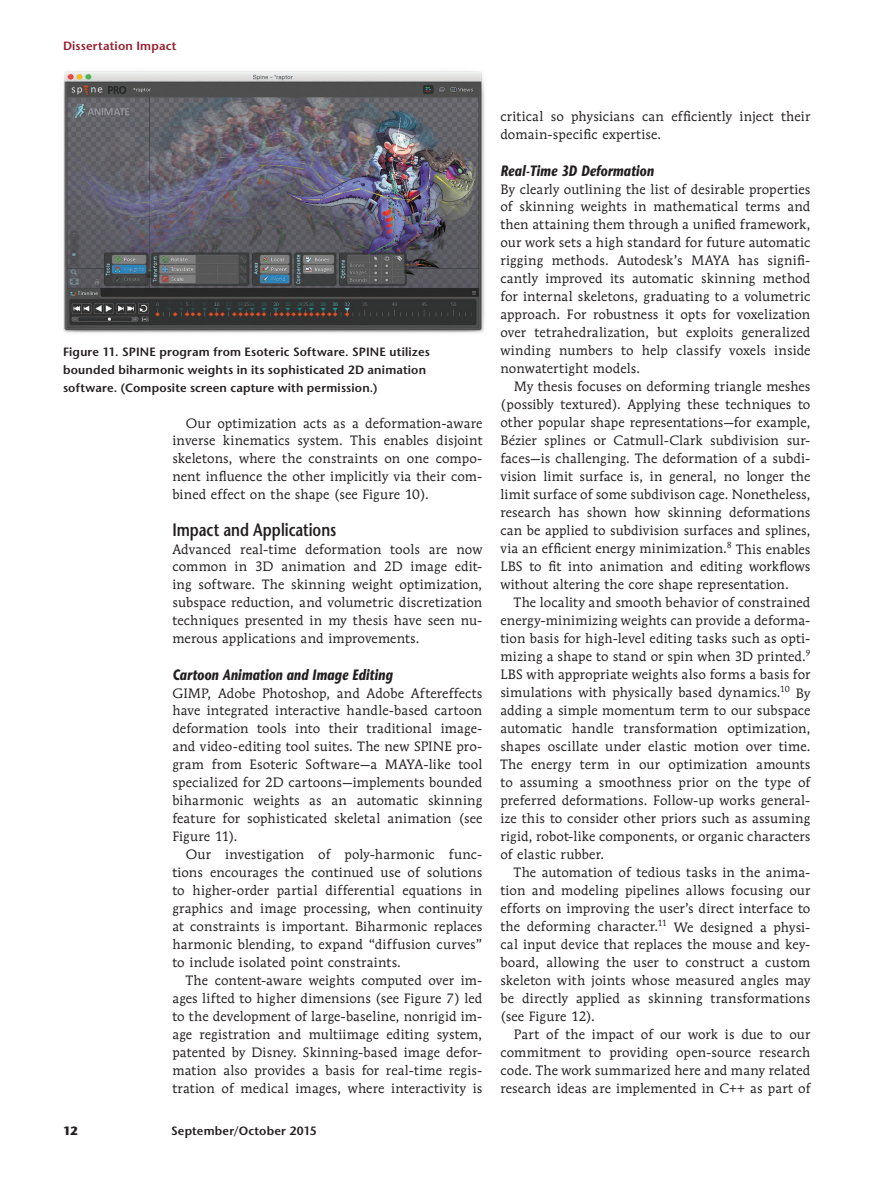
<style>
.page{position:relative;width:878px;height:1188px;background:#fff}
.page>*{position:absolute;margin:0;border:0;box-sizing:border-box;transform-origin:0 0}
.t1{font:600 18px "Stone Sans Std";color:#231f20;scale:.8 1}
.t2{font:italic 700 15px "Stone Sans Std";letter-spacing:.01em;color:#231f20;scale:.8 1}
.t3{font:13.5px/18px "Mendoza Roman Std";letter-spacing:.01em;color:#231f20;text-align:justify}
.t4{font:600 12px/18px "Stone Sans Std";letter-spacing:.015em;color:#231f20}
.t5{font:600 12px "Stone Sans Std";letter-spacing:.015em;color:#981d2e}
.t6{font:700 12px "Stone Sans Std";color:#231f20}
</style>
<div class="page">
<img style="left:63px;top:71px;width:422px;height:262px">
<p class="t5" style="left:63px;top:39px;width:115px">Dissertation Impact</p>
<p class="t4" style="left:63px;top:342px;width:368px">Figure 11. SPINE program from Esoteric Software. SPINE utilizes bounded biharmonic weights in its sophisticated 2D animation software. (Composite screen capture with permission.)</p>
<p class="t3" style="left:172px;top:414px;width:311px;text-indent:14px">Our optimization acts as a deformation-aware inverse kinematics system. This enables disjoint skeletons, where the constraints on one compo&shy;nent influence the other implicitly via their com&shy;bined effect on the shape (see Figure 10).</p>
<h1 class="t1" style="left:172px;top:518px;width:206px">Impact and Applications</h1>
<p class="t3" style="left:172px;top:540px;width:311px">Advanced real-time deformation tools are now common in 3D animation and 2D image edit&shy;ing software. The skinning weight optimization, subspace reduction, and volumetric discretization techniques presented in my thesis have seen nu&shy;merous applications and improvements.</p>
<p class="t2" style="left:172px;top:665px;width:277px">Cartoon Animation and Image Editing</p>
<p class="t3" style="left:172px;top:684px;width:311px">GIMP, Adobe Photoshop, and Adobe Aftereffects have integrated interactive handle-based cartoon deformation tools into their traditional image&shy;and video-editing tool suites. The new SPINE pro&shy;gram from Esoteric Software—a MAYA-like tool specialized for 2D cartoons—implements bounded biharmonic weights as an automatic skinning feature for sophisticated skeletal animation (see Figure 11).</p>
<p class="t3" style="left:172px;top:846px;width:311px;text-indent:14px">Our investigation of poly-harmonic func&shy;tions encourages the continued use of solutions to higher-order partial differential equations in graphics and image processing, when continuity at constraints is important. Biharmonic replaces harmonic blending, to expand “diffusion curves” to include isolated point constraints.</p>
<p class="t3" style="left:172px;top:972px;width:311px;text-indent:14px">The content-aware weights computed over im&shy;ages lifted to higher dimensions (see Figure 7) led to the development of large-baseline, nonrigid im&shy;age registration and multiimage editing system, patented by Disney. Skinning-based image defor&shy;mation also provides a basis for real-time regis&shy;tration of medical images, where interactivity is</p>
<p class="t6" style="left:63px;top:1123px;width:16px">12</p>
<p class="t4" style="left:171px;top:1121px;width:147px">September/October 2015</p>
<p class="t3" style="left:500px;top:108px;width:311px">critical so physicians can efficiently inject their domain-specific expertise.</p>
<p class="t2" style="left:500px;top:161px;width:193px">Real-Time 3D Deformation</p>
<p class="t3" style="left:500px;top:180px;width:311px">By clearly outlining the list of desirable properties of skinning weights in mathematical terms and then attaining them through a unified framework, our work sets a high standard for future automatic rigging methods. Autodesk’s MAYA has signifi&shy;cantly improved its automatic skinning method for internal skeletons, graduating to a volumetric approach. For robustness it opts for voxelization over tetrahedralization, but exploits generalized winding numbers to help classify voxels inside nonwatertight models.</p>
<p class="t3" style="left:500px;top:378px;width:311px;text-indent:14px">My thesis focuses on deforming triangle meshes (possibly textured). Applying these techniques to other popular shape representations—for example, Bézier splines or Catmull-Clark subdivision sur&shy;faces—is challenging. The deformation of a subdi&shy;vision limit surface is, in general, no longer the limit surface of some subdivison cage. Nonetheless, research has shown how skinning deformations can be applied to subdivision surfaces and splines, via an efficient energy minimization.<sup>8</sup> This enables LBS to fit into animation and editing workflows without altering the core shape representation.</p>
<p class="t3" style="left:500px;top:594px;width:311px;text-indent:14px">The locality and smooth behavior of constrained energy-minimizing weights can provide a deforma&shy;tion basis for high-level editing tasks such as opti&shy;mizing a shape to stand or spin when 3D printed.<sup>9<br></sup>LBS with appropriate weights also forms a basis for simulations with physically based dynamics.<sup>10</sup> By adding a simple momentum term to our subspace automatic handle transformation optimization, shapes oscillate under elastic motion over time.<br>The energy term in our optimization amounts to assuming a smoothness prior on the type of preferred deformations. Follow-up works general&shy;ize this to consider other priors such as assuming rigid, robot-like components, or organic characters of elastic rubber.</p>
<p class="t3" style="left:500px;top:864px;width:311px;text-indent:14px">The automation of tedious tasks in the anima&shy;tion and modeling pipelines allows focusing our efforts on improving the user’s direct interface to the deforming character.<sup>11</sup> We designed a physi&shy;cal input device that replaces the mouse and key&shy;board, allowing the user to construct a custom skeleton with joints whose measured angles may be directly applied as skinning transformations (see Figure 12).</p>
<p class="t3" style="left:500px;top:1026px;width:311px;text-indent:14px">Part of the impact of our work is due to our commitment to providing open-source research code. The work summarized here and many related research ideas are implemented in C++ as part of</p>
</div>
